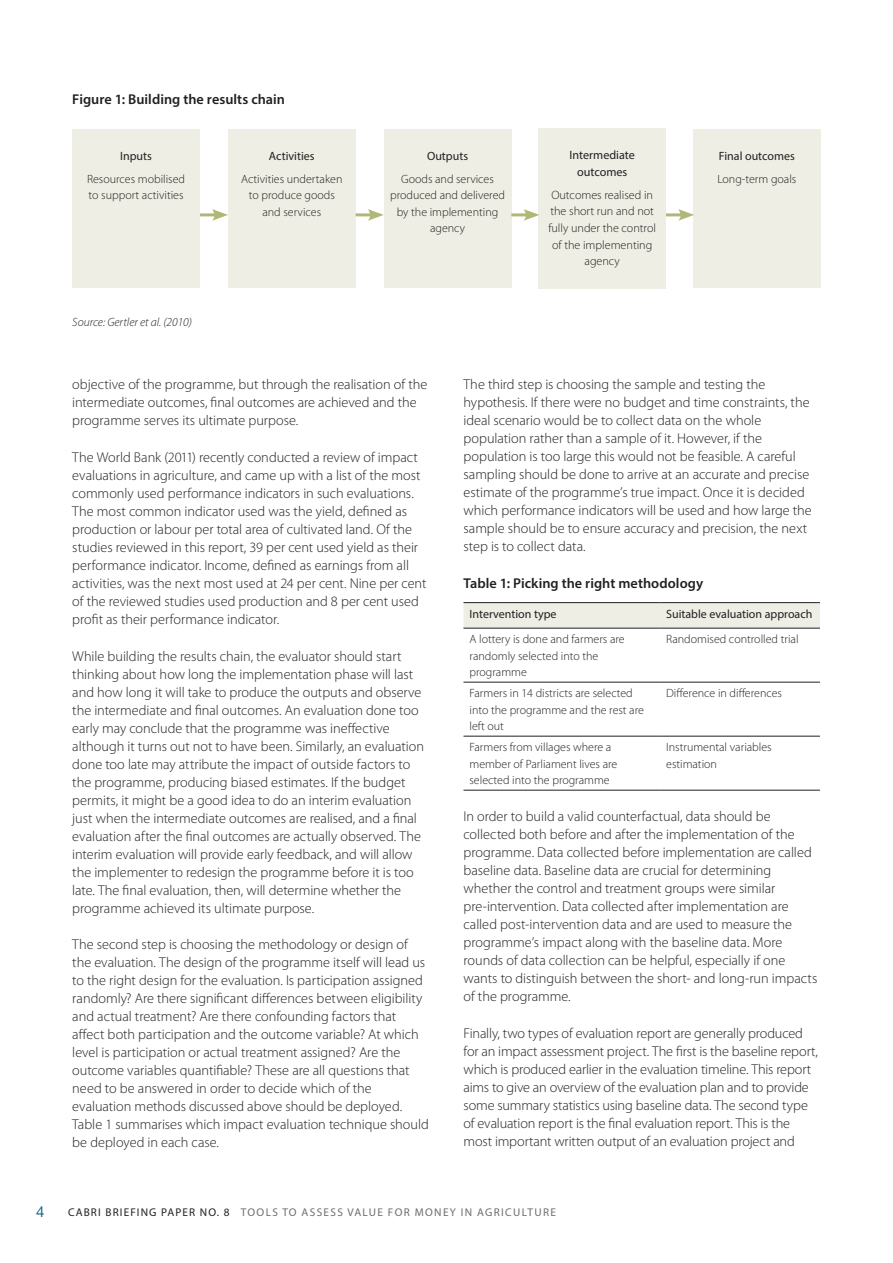
<style>
.page{position:relative;width:893px;height:1263px;background:#fff}
.page>*{position:absolute;margin:0;border:0;box-sizing:border-box;transform-origin:0 0}
.t1{font:15px "Helvetica Neue LT Std";color:#106885}
.t2{font:300 14.25px/18px "Myriad Pro";color:#231f20}
.t3{font:600 14.25px "Myriad Pro";letter-spacing:.005em;color:#231f20}
.t4{font:300 12.15px/16.6px "Myriad Pro";color:#231f20;text-align:center}
.t5{font:12.15px/16.6px "Myriad Pro";color:#231f20;text-align:center}
.t6{font:300 12px/16.5px "Myriad Pro";color:#231f20}
.t7{font:12px "Myriad Pro";color:#231f20}
.t8{font:italic 300 12px "Myriad Pro";color:#231f20}
.t9{font:11.25px "Myriad Pro";letter-spacing:.12em;color:#6c6d70}
.s1{color:#231f20}
</style>
<div class="page">
<svg style="left:463px;top:603px;width:357px;height:25px;background:#e9e9e1"></svg>
<hr style="left:463px;top:602px;width:197px;height:1px;background:#231f20">
<hr style="left:660px;top:602px;width:160px;height:1px;background:#231f20">
<hr style="left:463px;top:628px;width:197px;height:1px;background:#231f20">
<hr style="left:660px;top:628px;width:160px;height:1px;background:#231f20">
<hr style="left:463px;top:682px;width:197px;height:1px;background:#231f20">
<hr style="left:660px;top:682px;width:160px;height:1px;background:#231f20">
<hr style="left:463px;top:736px;width:197px;height:1px;background:#231f20">
<hr style="left:660px;top:736px;width:160px;height:1px;background:#231f20">
<hr style="left:463px;top:790px;width:197px;height:1px;background:#231f20">
<hr style="left:660px;top:790px;width:160px;height:1px;background:#231f20">
<hr style="left:200px;top:213px;width:18px;height:3px;background:#b0b777">
<svg style="left:212px;top:209px;width:16px;height:12px"></svg>
<div style="left:72px;top:129px;width:128px;height:159px;background:#eeeee5"></div>
<div style="left:228px;top:129px;width:128px;height:159px;background:#eeeee5"></div>
<div style="left:384px;top:129px;width:127px;height:159px;background:#eeeee5"></div>
<div style="left:538px;top:129px;width:128px;height:160px;background:#eeeee5"></div>
<div style="left:693px;top:129px;width:128px;height:159px;background:#eeeee5"></div>
<hr style="left:356px;top:213px;width:17px;height:3px;background:#b0b777">
<svg style="left:368px;top:209px;width:16px;height:12px"></svg>
<hr style="left:666px;top:213px;width:18px;height:3px;background:#b0b777">
<svg style="left:678px;top:209px;width:16px;height:12px"></svg>
<hr style="left:511px;top:213px;width:18px;height:3px;background:#b0b777">
<svg style="left:523px;top:209px;width:16px;height:12px"></svg>
<p class="t3" style="left:72px;top:90px;width:214px">Figure 1: Building the results chain</p>
<p class="t7" style="left:120px;top:148px;width:33px">Inputs</p>
<p class="t6" style="left:87px;top:171px;width:100px">Resources mobilised to support activities</p>
<p class="t8" style="left:72px;top:315px;width:121px">Source: Gertler et al. (2010)</p>
<p class="t7" style="left:269px;top:148px;width:47px">Activities</p>
<p class="t6" style="left:241px;top:171px;width:103px;text-align:center">Activities undertaken to produce goods and services</p>
<p class="t7" style="left:427px;top:148px;width:43px">Outputs</p>
<p class="t6" style="left:390px;top:171px;width:116px;text-align:center">Goods and services produced and delivered by the implementing agency</p>
<p class="t5" style="left:569px;top:146px;width:67px">Intermediate outcomes</p>
<p class="t4" style="left:548px;top:187px;width:109px">Outcomes realised in the short run and not fully under the control of the implementing agency</p>
<p class="t7" style="left:719px;top:148px;width:77px">Final outcomes</p>
<p class="t6" style="left:717px;top:171px;width:81px">Long-term goals</p>
<p class="t2" style="left:72px;top:376px;width:357px">objective of the programme, but through the realisation of the intermediate outcomes, final outcomes are achieved and the programme serves its ultimate purpose.</p>
<p class="t2" style="left:72px;top:448px;width:356px">The World Bank (2011) recently conducted a review of impact evaluations in agriculture, and came up with a list of the most commonly used performance indicators in such evaluations.<br>The most common indicator used was the yield, defined as production or labour per total area of cultivated land. Of the studies reviewed in this report, 39 per cent used yield as their performance indicator. Income, defined as earnings from all activities, was the next most used at 24 per cent. Nine per cent of the reviewed studies used production and 8 per cent used profit as their performance indicator.</p>
<p class="t2" style="left:72px;top:647px;width:353px">While building the results chain, the evaluator should start thinking about how long the implementation phase will last and how long it will take to produce the outputs and observe the intermediate and final outcomes. An evaluation done too early may conclude that the programme was ineffective although it turns out not to have been. Similarly, an evaluation done too late may attribute the impact of outside factors to the programme, producing biased estimates. If the budget permits, it might be a good idea to do an interim evaluation just when the intermediate outcomes are realised, and a final evaluation after the final outcomes are actually observed. The interim evaluation will provide early feedback, and will allow the implementer to redesign the programme before it is too late. The final evaluation, then, will determine whether the programme achieved its ultimate purpose.</p>
<p class="t2" style="left:72px;top:936px;width:358px">The second step is choosing the methodology or design of the evaluation. The design of the programme itself will lead us to the right design for the evaluation. Is participation assigned randomly? Are there significant differences between eligibility and actual treatment? Are there confounding factors that affect both participation and the outcome variable? At which level is participation or actual treatment assigned? Are the outcome variables quantifiable? These are all questions that need to be answered in order to decide which of the evaluation methods discussed above should be deployed.<br>Table 1 summarises which impact evaluation technique should be deployed in each case.</p>
<p class="t2" style="left:463px;top:376px;width:350px">The third step is choosing the sample and testing the hypothesis. If there were no budget and time constraints, the ideal scenario would be to collect data on the whole population rather than a sample of it. However, if the population is too large this would not be feasible. A careful sampling should be done to arrive at an accurate and precise estimate of the programme’s true impact. Once it is decided which performance indicators will be used and how large the sample should be to ensure accuracy and precision, the next step is to collect data.</p>
<p class="t3" style="left:463px;top:574px;width:241px">Table 1: Picking the right methodology</p>
<p class="t7" style="left:469px;top:606px;width:89px">Intervention type</p>
<p class="t7" style="left:666px;top:606px;width:148px">Suitable evaluation approach</p>
<p class="t6" style="left:469px;top:631px;width:157px">A lottery is done and farmers are randomly selected into the programme</p>
<p class="t6" style="left:666px;top:631px;width:134px">Randomised controlled trial</p>
<p class="t6" style="left:469px;top:685px;width:176px">Farmers in 14 districts are selected into the programme and the rest are left out</p>
<p class="t6" style="left:666px;top:685px;width:117px">Difference in differences</p>
<p class="t6" style="left:469px;top:739px;width:149px">Farmers from villages where a member of Parliament lives are selected into the programme</p>
<p class="t6" style="left:666px;top:739px;width:107px">Instrumental variables estimation</p>
<p class="t2" style="left:463px;top:807px;width:356px">In order to build a valid counterfactual, data should be collected both before and after the implementation of the programme. Data collected before implementation are called baseline data. Baseline data are crucial for determining whether the control and treatment groups were similar pre-intervention. Data collected after implementation are called post-intervention data and are used to measure the programme’s impact along with the baseline data. More rounds of data collection can be helpful, especially if one wants to distinguish between the short- and long-run impacts of the programme.</p>
<p class="t2" style="left:463px;top:1024px;width:356px">Finally, two types of evaluation report are generally produced for an impact assessment project. The first is the baseline report, which is produced earlier in the evaluation timeline. This report aims to give an overview of the evaluation plan and to provide some summary statistics using baseline data. The second type of evaluation report is the final evaluation report. This is the most important written output of an evaluation project and</p>
<p class="t1" style="left:36px;top:1202px;width:10px">4</p>
<p class="t9" style="left:68px;top:1205px;width:489px"><span class="s1">CABRI BRIEFING PAPER NO. 8</span> TOOLS TO ASSESS VALUE FOR MONEY IN AGRICULTURE</p>
</div>
